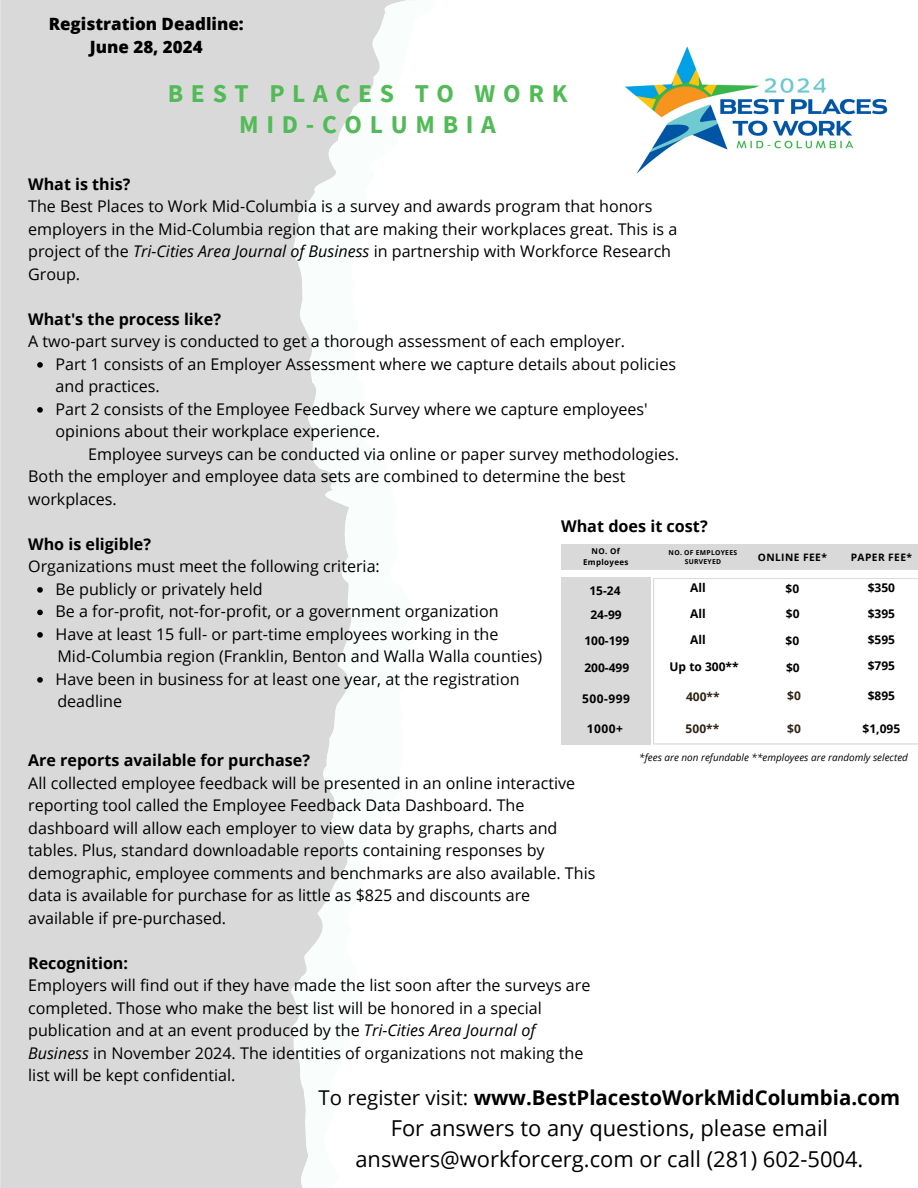
<style>
.page{position:relative;width:918px;height:1188px;background:#fff}
.page>*{position:absolute;margin:0;border:0;box-sizing:border-box;transform-origin:0 0}
.t1{font:700 25.65px/31.5px "Source Sans Pro";letter-spacing:.3em;color:#52ba57;text-align:center}
.t2{font:21.9px/30.3px "Open Sans";color:#000;text-align:center}
.t3{font:700 20.4px "Open Sans";color:#000}
.t4{font:800 16.95px/23.4px "Open Sans";color:#000;text-align:center}
.t5{font:700 16.2px "Open Sans";color:#000}
.t6{font:16.05px/22.5px "Open Sans";color:#000}
.t7{font:700 12px "Open Sans";color:#000}
.t8{font:700 12px "Open Sans";color:#302414}
.t9{font:700 10.2px "Open Sans";letter-spacing:.04em;color:#000}
.t10{font:italic 9.9px "Open Sans";color:#000}
.t11{font:700 7.95px/10.6px "Open Sans";letter-spacing:.04em;color:#000;text-align:center}
.t12{font:700 6.75px/9px "Open Sans";letter-spacing:.04em;color:#000;text-align:center}
.s1{font-weight:700}
.s2{font-style:italic}
.s3{font-weight:400}
</style>
<div class="page">
<div style="left:0;top:0;width:286px;height:1188px;background:#d9d9d9"></div>
<svg style="left:286px;top:0;width:121px;height:1188px"></svg>
<img style="left:625px;top:46px;width:263px;height:128px">
<svg style="left:37px;top:362px;width:6px;height:6px"></svg>
<svg style="left:37px;top:407px;width:6px;height:6px"></svg>
<svg style="left:37px;top:587px;width:6px;height:6px"></svg>
<svg style="left:37px;top:610px;width:6px;height:5px"></svg>
<svg style="left:37px;top:632px;width:6px;height:6px"></svg>
<svg style="left:37px;top:677px;width:6px;height:6px"></svg>
<svg style="left:653px;top:578px;width:265px;height:167px"></svg>
<div style="left:561px;top:545px;width:357px;height:25px;background:#d9d9d9"></div>
<div style="left:561px;top:578px;width:89px;height:167px;background:#d9d9d9"></div>
<h4 class="t4" style="left:49px;top:12px;width:197px">Registration Deadline:<br>June 28, 2024</h4>
<p class="t1" style="left:168px;top:77px;width:401px">BEST PLACES TO WORK<br>MID-COLUMBIA</p>
<h3 class="t6" style="left:28px;top:172px;width:651px"><span class="s1">What is this?<br></span>The Best Places to Work Mid-Columbia is a survey and awards program that honors employers in the Mid-Columbia region that are making their workplaces great. This is a project of the <span class="s2">Tri-Cities Area Journal of Business</span> in partnership with Workforce Research Group.</h3>
<p class="t6" style="left:28px;top:307px;width:599px"><span class="s1">What's the process like?<br></span>A two-part survey is conducted to get a thorough assessment of each employer.</p>
<p class="t6" style="left:56px;top:352px;width:622px">Part 1 consists of an Employer Assessment where we capture details about policies and practices.</p>
<h1 class="t6" style="left:56px;top:397px;width:594px">Part 2 consists of the Employee Feedback Survey where we capture employees' opinions about their workplace experience.</h1>
<h4 class="t6" style="left:88px;top:442px;width:592px">Employee surveys can be conducted via online or paper survey methodologies.</h4>
<h4 class="t6" style="left:28px;top:465px;width:599px">Both the employer and employee data sets are combined to determine the best workplaces.</h4>
<p class="t6" style="left:28px;top:532px;width:353px"><span class="s1">Who is eligible?<br></span>Organizations must meet the following criteria:</p>
<p class="t6" style="left:56px;top:577px;width:209px">Be publicly or privately held</p>
<p class="t6" style="left:56px;top:600px;width:445px">Be a for-profit, not-for-profit, or a government organization</p>
<h4 class="t6" style="left:56px;top:622px;width:444px">Have at least 15 full- or part-time employees working in the</h4>
<h4 class="t6" style="left:57px;top:645px;width:486px">Mid-Columbia region (Franklin, Benton and Walla Walla counties)</h4>
<p class="t6" style="left:56px;top:667px;width:466px">Have been in business for at least one year, at the registration</p>
<p class="t6" style="left:57px;top:690px;width:66px">deadline</p>
<h5 class="t5" style="left:561px;top:514px;width:148px">What does it cost?</h5>
<h5 class="t11" style="left:583px;top:546px;width:47px">NO. Of<br>Employees</h5>
<h6 class="t12" style="left:669px;top:547px;width:70px">NO. OF EMPLOYEES<br>SURVEYED</h6>
<h6 class="t9" style="left:758px;top:550px;width:71px">ONLINE FEE*</h6>
<h5 class="t9" style="left:851px;top:550px;width:63px">PAPER FEE*</h5>
<h5 class="t7" style="left:690px;top:579px;width:17px">All</h5>
<h5 class="t7" style="left:690px;top:605px;width:17px">All</h5>
<h5 class="t7" style="left:690px;top:631px;width:17px">All</h5>
<h5 class="t7" style="left:670px;top:658px;width:71px">Up to 300**</h5>
<h5 class="t7" style="left:868px;top:579px;width:29px">$350</h5>
<h5 class="t7" style="left:868px;top:605px;width:29px">$395</h5>
<h5 class="t7" style="left:868px;top:631px;width:29px">$595</h5>
<h5 class="t7" style="left:868px;top:657px;width:29px">$795</h5>
<h5 class="t7" style="left:868px;top:687px;width:29px">$895</h5>
<h5 class="t7" style="left:863px;top:720px;width:39px">$1,095</h5>
<h4 class="t7" style="left:786px;top:580px;width:15px">$0</h4>
<h5 class="t7" style="left:589px;top:582px;width:33px">15-24</h5>
<h5 class="t7" style="left:590px;top:606px;width:33px">24-99</h5>
<h5 class="t7" style="left:584px;top:632px;width:46px">100-199</h5>
<h5 class="t7" style="left:584px;top:659px;width:46px">200-499</h5>
<h5 class="t7" style="left:786px;top:605px;width:15px">$0</h5>
<h5 class="t7" style="left:786px;top:632px;width:15px">$0</h5>
<h4 class="t7" style="left:786px;top:659px;width:15px">$0</h4>
<h5 class="t8" style="left:787px;top:687px;width:15px">$0</h5>
<h5 class="t8" style="left:787px;top:720px;width:15px">$0</h5>
<h5 class="t8" style="left:686px;top:688px;width:35px">400**</h5>
<h3 class="t8" style="left:686px;top:720px;width:35px">500**</h3>
<p class="t7" style="left:582px;top:691px;width:49px">500-999</p>
<p class="t7" style="left:587px;top:720px;width:38px">1000+</p>
<p class="t6" style="left:28px;top:749px;width:569px"><span class="s1">Are reports available for purchase?<br></span>All collected employee feedback will be presented in an online interactive reporting tool called the Employee Feedback Data Dashboard. The dashboard will allow each employer to view data by graphs, charts and tables. Plus, standard downloadable reports containing responses by demographic, employee comments and benchmarks are also available. This data is available for purchase for as little as $825 and discounts are available if pre-purchased.</p>
<h4 class="t6" style="left:28px;top:951px;width:564px"><span class="s1">Recognition:<br></span>Employers will find out if they have made the list soon after the surveys are completed. Those who make the best list will be honored in a special publication and at an event produced by the <span class="s2">Tri-Cities Area Journal of Business</span> in November 2024. The identities of organizations not making the list will be kept confidential.</h4>
<h5 class="t10" style="left:639px;top:751px;width:270px">*fees are non refundable **employees are randomly selected</h5>
<h5 class="t3" style="left:319px;top:1083px;width:583px"><span class="s3">To register visit:</span> www.BestPlacestoWorkMidColumbia.com</h5>
<h5 class="t2" style="left:355px;top:1113px;width:509px">For answers to any questions, please email answers@workforcerg.com or call (281) 602-5004.</h5>
</div>
